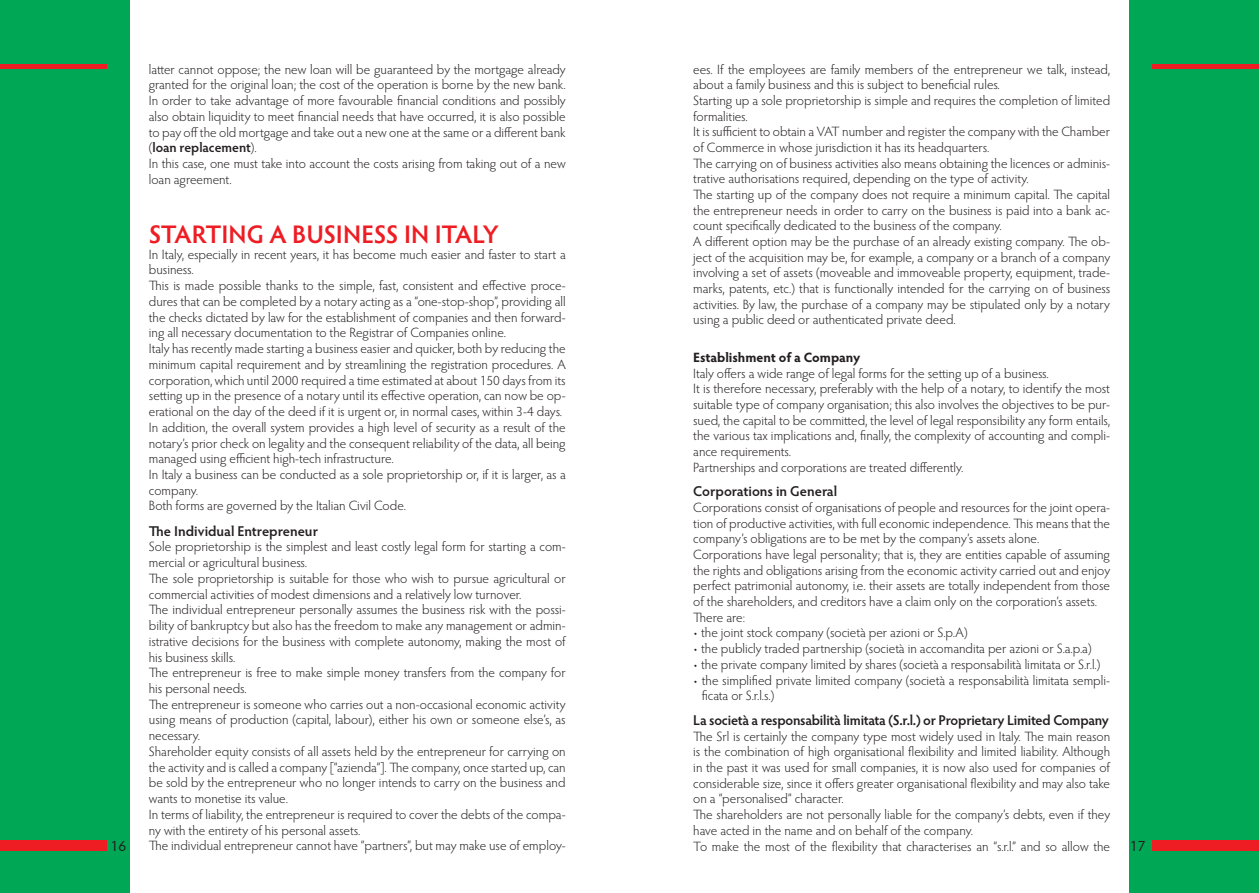
<style>
.page{position:relative;width:1259px;height:893px;background:#fff}
.page>*{position:absolute;margin:0;border:0;box-sizing:border-box;transform-origin:0 0}
.t1{font:600 25.5px "Hypatia Sans Pro";letter-spacing:-.01em;color:#ee1d23}
.t2{font:15px "Hypatia Sans Pro";color:#231f20}
.t3{font:600 14.25px "Hypatia Sans Pro";letter-spacing:-.01em;color:#231f20}
.t4{font:300 13.5px/15.8px "Hypatia Sans Pro";color:#231f20}
.t5{font:700 13.5px "Hypatia Sans Pro";letter-spacing:-.005em;color:#231f20}
.s1{font-weight:600}
</style>
<div class="page">
<div style="left:0;top:0;width:130px;height:893px;background:#00a855"></div>
<div style="left:1129px;top:0;width:130px;height:893px;background:#00a855"></div>
<div style="left:0;top:840px;width:106px;height:10px;background:#ee1d23"></div>
<hr style="left:0;top:64px;width:106px;height:4px;background:#ee1d23">
<div style="left:1152px;top:840px;width:107px;height:10px;background:#ee1d23"></div>
<hr style="left:1152px;top:64px;width:107px;height:4px;background:#ee1d23">
<p class="t4" style="left:693px;top:61px;width:418px">ees. If the employees are family members of the entrepreneur we talk, instead, about a family business and this is subject to beneficial rules.<br>Starting up a sole proprietorship is simple and requires the completion of limited formalities.<br>It is sufficient to obtain a VAT number and register the company with the Chamber of Commerce in whose jurisdiction it has its headquarters.<br>The carrying on of business activities also means obtaining the licences or adminis&shy;trative authorisations required, depending on the type of activity.<br>The starting up of the company does not require a minimum capital. The capital the entrepreneur needs in order to carry on the business is paid into a bank ac&shy;count specifically dedicated to the business of the company.<br>A different option may be the purchase of an already existing company. The ob&shy;ject of the acquisition may be, for example, a company or a branch of a company involving a set of assets (moveable and immoveable property, equipment, trade&shy;marks, patents, etc.) that is functionally intended for the carrying on of business activities. By law, the purchase of a company may be stipulated only by a notary using a public deed or authenticated private deed.</p>
<p class="t5" style="left:693px;top:348px;width:169px">Establishment of a Company</p>
<p class="t4" style="left:693px;top:365px;width:418px">Italy offers a wide range of legal forms for the setting up of a business.<br>It is therefore necessary, preferably with the help of a notary, to identify the most suitable type of company organisation; this also involves the objectives to be pur&shy;sued, the capital to be committed, the level of legal responsibility any form entails, the various tax implications and, finally, the complexity of accounting and compli&shy;ance requirements.<br>Partnerships and corporations are treated differently.</p>
<p class="t3" style="left:693px;top:482px;width:145px">Corporations in General</p>
<p class="t4" style="left:693px;top:499px;width:418px">Corporations consist of organisations of people and resources for the joint opera&shy;tion of productive activities, with full economic independence. This means that the company’s obligations are to be met by the company’s assets alone.<br>Corporations have legal personality; that is, they are entities capable of assuming the rights and obligations arising from the economic activity carried out and enjoy perfect patrimonial autonomy, i.e. their assets are totally independent from those of the shareholders, and creditors have a claim only on the corporation’s assets.<br>There are:</p>
<p class="t4" style="left:693px;top:625px;width:276px">• the joint stock company (società per azioni or S.p.A)</p>
<p class="t4" style="left:693px;top:640px;width:400px">• the publicly traded partnership (società in accomandita per azioni or S.a.p.a)</p>
<p class="t4" style="left:693px;top:656px;width:408px">• the private company limited by shares (società a responsabilità limitata or S.r.l.)</p>
<p class="t4" style="left:702px;top:672px;width:410px;text-indent:-9px">• the simplified private limited company (società a responsabilità limitata sempli&shy;ficata or S.r.l.s.)</p>
<p class="t3" style="left:693px;top:710px;width:417px">La società a responsabilità limitata (S.r.l.) or Proprietary Limited Company</p>
<p class="t4" style="left:693px;top:728px;width:418px">The Srl is certainly the company type most widely used in Italy. The main reason is the combination of high organisational flexibility and limited liability. Although in the past it was used for small companies, it is now also used for companies of considerable size, since it offers greater organisational flexibility and may also take on a “personalised” character.<br>The shareholders are not personally liable for the company’s debts, even if they have acted in the name and on behalf of the company.<br>To make the most of the flexibility that characterises an “s.r.l.” and so allow the</p>
<p class="t4" style="left:149px;top:61px;width:418px">latter cannot oppose; the new loan will be guaranteed by the mortgage already granted for the original loan; the cost of the operation is borne by the new bank.<br>In order to take advantage of more favourable financial conditions and possibly also obtain liquidity to meet financial needs that have occurred, it is also possible to pay off the old mortgage and take out a new one at the same or a different bank (<span class="s1">loan replacement</span>).<br>In this case, one must take into account the costs arising from taking out of a new loan agreement.</p>
<h1 class="t1" style="left:149px;top:216px;width:351px">STARTING A BUSINESS IN ITALY</h1>
<p class="t4" style="left:149px;top:246px;width:418px">In Italy, especially in recent years, it has become much easier and faster to start a business.<br>This is made possible thanks to the simple, fast, consistent and effective proce&shy;dures that can be completed by a notary acting as a “one-stop-shop”, providing all the checks dictated by law for the establishment of companies and then forward&shy;ing all necessary documentation to the Registrar of Companies online.<br>Italy has recently made starting a business easier and quicker, both by reducing the minimum capital requirement and by streamlining the registration procedures. A corporation, which until 2000 required a time estimated at about 150 days from its setting up in the presence of a notary until its effective operation, can now be op&shy;erational on the day of the deed if it is urgent or, in normal cases, within 3-4 days.<br>In addition, the overall system provides a high level of security as a result of the notary’s prior check on legality and the consequent reliability of the data, all being managed using efficient high-tech infrastructure.<br>In Italy a business can be conducted as a sole proprietorship or, if it is larger, as a company.<br>Both forms are governed by the Italian Civil Code.</p>
<p class="t3" style="left:149px;top:521px;width:171px">The Individual Entrepreneur</p>
<p class="t4" style="left:149px;top:538px;width:418px">Sole proprietorship is the simplest and least costly legal form for starting a com&shy;mercial or agricultural business.<br>The sole proprietorship is suitable for those who wish to pursue agricultural or commercial activities of modest dimensions and a relatively low turnover.<br>The individual entrepreneur personally assumes the business risk with the possi&shy;bility of bankruptcy but also has the freedom to make any management or admin&shy;istrative decisions for the business with complete autonomy, making the most of his business skills.<br>The entrepreneur is free to make simple money transfers from the company for his personal needs.<br>The entrepreneur is someone who carries out a non-occasional economic activity using means of production (capital, labour), either his own or someone else’s, as necessary.<br>Shareholder equity consists of all assets held by the entrepreneur for carrying on the activity and is called a company [“azienda”]. The company, once started up, can be sold by the entrepreneur who no longer intends to carry on the business and wants to monetise its value.<br>In terms of liability, the entrepreneur is required to cover the debts of the compa&shy;ny with the entirety of his personal assets.<br>The individual entrepreneur cannot have “partners”, but may make use of employ-</p>
<p class="t2" style="left:111px;top:836px;width:17px">16</p>
<p class="t2" style="left:1130px;top:836px;width:17px">17</p>
</div>
